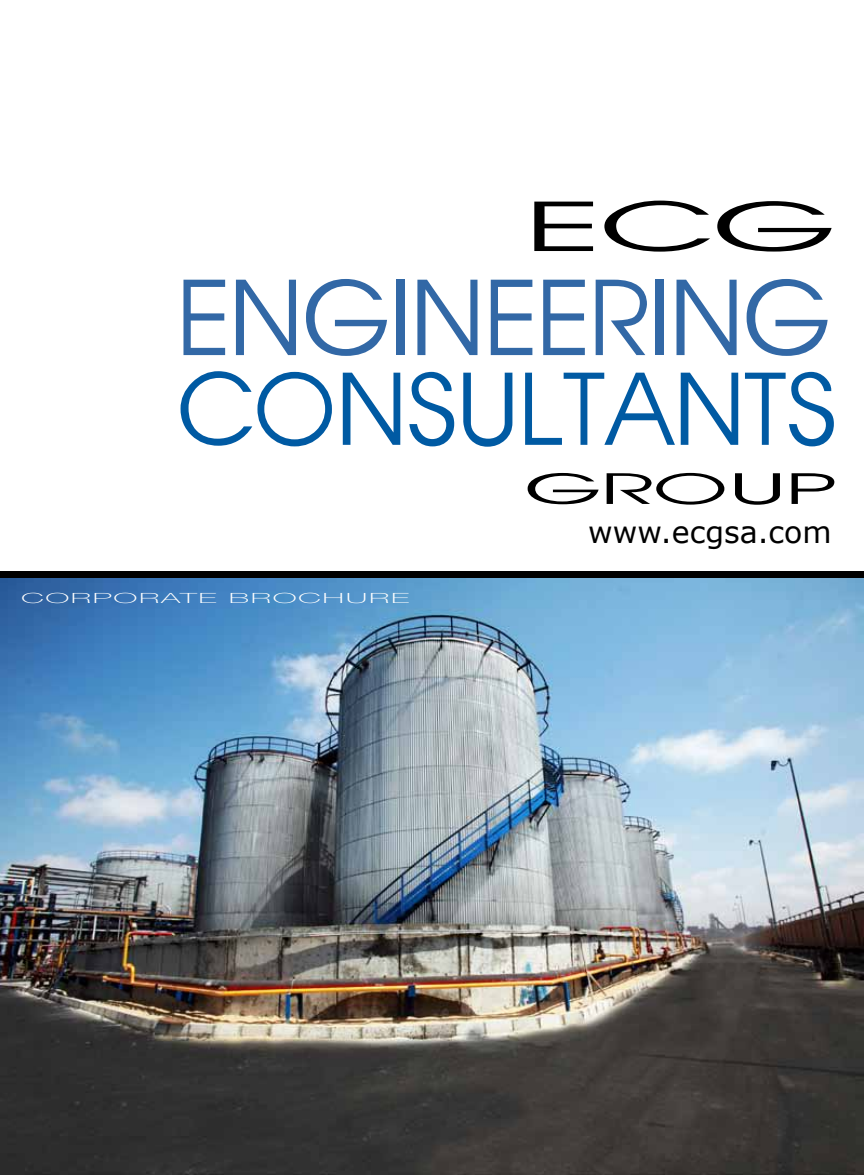
<style>
.page{position:relative;width:864px;height:1175px;background:#fff}
.page>*{position:absolute;margin:0;border:0;box-sizing:border-box;transform-origin:0 0}
.t1{font:101.85px "Avante";letter-spacing:-.02em;color:#3268a6}
.t2{font:97.5px "Avante";letter-spacing:-.02em;color:#005aa3}
.t3{font:66.75px "Avante";color:#000;scale:2.15 1}
.t4{font:41.4px "Avante";letter-spacing:-.02em;color:#000;scale:2.15 1}
.t5{font:30px "Verdana";color:#000}
.t6{font:100 14.1px "Helvetica Neue";letter-spacing:.05em;color:#fff;scale:2.3 1}
</style>
<div class="page">
<img style="left:0;top:577px;width:864px;height:597px">
<div style="left:0;top:571px;width:864px;height:6px;background:#000"></div>
<h3 class="t3" style="left:524px;top:185px;width:147px">ECG</h3>
<h1 class="t1" style="left:176px;top:255px;width:657px">ENGINEERING</h1>
<h2 class="t2" style="left:176px;top:349px;width:662px">CONSULTANTS</h2>
<h3 class="t4" style="left:524px;top:463px;width:147px">GROUP</h3>
<p class="t6" style="left:21px;top:589px;width:170px">CORPORATE BROCHURE</p>
<h3 class="t5" style="left:588px;top:512px;width:245px">www.ecgsa.com</h3>
</div>
